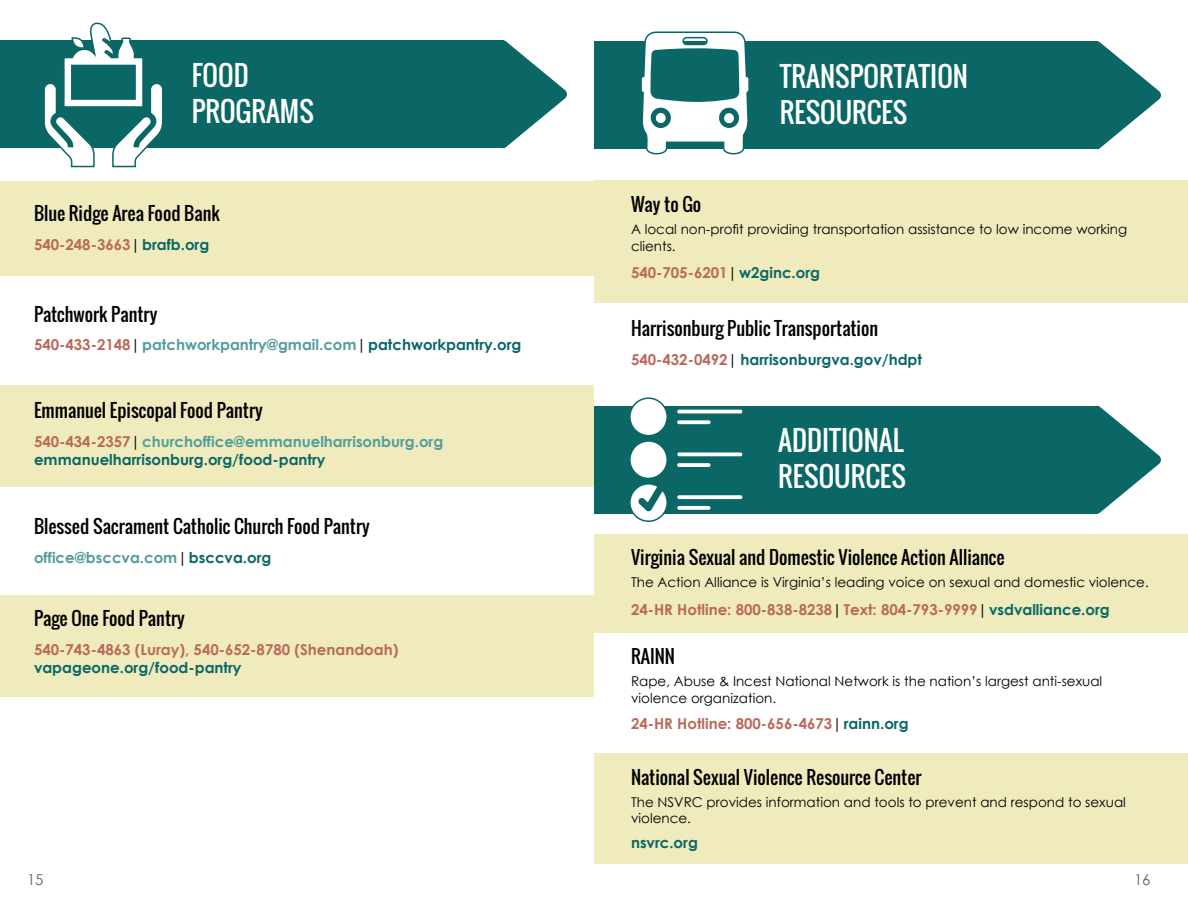
<style>
.page{position:relative;width:1188px;height:918px;background:#fff}
.page>*{position:absolute;margin:0;border:0;box-sizing:border-box;transform-origin:0 0}
.t1{font:27px/36px "Oswald";color:#fff}
.t2{font:18px "Oswald";color:#000}
.t3{font:700 15px "Century Gothic";color:#ba695c}
.t4{font:700 15px/18px "Century Gothic";color:#529d9c}
.t5{font:700 15px "Century Gothic";color:#0a6766}
.t6{font:15px "Century Gothic";color:#666}
.t7{font:13.5px/16.2px "Century Gothic";color:#000}
.s1{font-weight:400;color:#000}
.s2{color:#0a6766}
.s3{color:#ba695c}
</style>
<div class="page">
<div style="left:0;top:40px;width:503px;height:108px;background:#0a6766"></div>
<svg style="left:502px;top:40px;width:65px;height:109px"></svg>
<svg style="left:44px;top:22px;width:118px;height:146px"></svg>
<div style="left:0;top:181px;width:594px;height:94px;background:#efebbd"></div>
<div style="left:0;top:385px;width:594px;height:102px;background:#efebbd"></div>
<div style="left:0;top:595px;width:594px;height:102px;background:#efebbd"></div>
<div style="left:594px;top:41px;width:503px;height:108px;background:#0a6766"></div>
<svg style="left:1097px;top:41px;width:64px;height:109px"></svg>
<svg style="left:641px;top:31px;width:108px;height:124px"></svg>
<div style="left:594px;top:181px;width:594px;height:122px;background:#efebbd"></div>
<div style="left:594px;top:406px;width:503px;height:108px;background:#0a6766"></div>
<svg style="left:1097px;top:405px;width:64px;height:109px"></svg>
<svg style="left:630px;top:397px;width:113px;height:125px"></svg>
<div style="left:594px;top:534px;width:594px;height:98px;background:#efebbd"></div>
<div style="left:594px;top:754px;width:594px;height:110px;background:#efebbd"></div>
<h1 class="t1" style="left:192px;top:57px;width:124px">FOOD<br>PROGRAMS</h1>
<h2 class="t2" style="left:34px;top:200px;width:187px">Blue Ridge Area Food Bank</h2>
<p class="t3" style="left:34px;top:235px;width:177px">540-248-3663<span class="s1">|</span> <span class="s2">brafb.org</span></p>
<h2 class="t2" style="left:34px;top:300px;width:125px">Patchwork Pantry</h2>
<p class="t4" style="left:34px;top:336px;width:489px"><span class="s3">540-433-2148</span><span class="s1">|</span> patchworkpantry@gmail.com<span class="s1">|</span> <span class="s2">patchworkpantry.org</span></p>
<h2 class="t2" style="left:34px;top:397px;width:230px">Emmanuel Episcopal Food Pantry</h2>
<p class="t4" style="left:34px;top:432px;width:411px"><span class="s3">540-434-2357</span><span class="s1">|</span> churchoffice@emmanuelharrisonburg.org <span class="s2">emmanuelharrisonburg.org/food-pantry</span></p>
<h2 class="t2" style="left:34px;top:513px;width:337px">Blessed Sacrament Catholic Church Food Pantry</h2>
<p class="t4" style="left:34px;top:548px;width:239px">office@bsccva.com<span class="s1">|</span> <span class="s2">bsccva.org</span></p>
<h2 class="t2" style="left:34px;top:605px;width:152px">Page One Food Pantry</h2>
<p class="t3" style="left:34px;top:640px;width:366px">540-743-4863 (Luray), 540-652-8780 (Shenandoah)</p>
<p class="t5" style="left:34px;top:658px;width:209px">vapageone.org/food-pantry</p>
<h1 class="t1" style="left:780px;top:58px;width:190px">TRANSPORTATION<br>RESOURCES</h1>
<h2 class="t2" style="left:631px;top:191px;width:72px">Way to Go</h2>
<p class="t7" style="left:631px;top:221px;width:498px">A local non-profit providing transportation assistance to low income working clients.</p>
<p class="t3" style="left:631px;top:263px;width:191px">540-705-6201<span class="s1">|</span> <span class="s2">w2ginc.org</span></p>
<h2 class="t2" style="left:631px;top:315px;width:249px">Harrisonburg Public Transportation</h2>
<p class="t5" style="left:631px;top:350px;width:293px"><span class="s3">540-432-0492</span><span class="s1">|</span> harrisonburgva.gov/hdpt</p>
<h1 class="t1" style="left:778px;top:422px;width:129px">ADDITIONAL<br>RESOURCES</h1>
<h2 class="t2" style="left:631px;top:544px;width:375px">Virginia Sexual and Domestic Violence Action Alliance</h2>
<p class="t7" style="left:631px;top:574px;width:519px">The Action Alliance is Virginia’s leading voice on sexual and domestic violence.</p>
<p class="t3" style="left:631px;top:600px;width:480px">24-HR Hotline: 800-838-8238<span class="s1">|</span> Text: 804-793-9999<span class="s1">|</span> <span class="s2">vsdvalliance.org</span></p>
<h2 class="t2" style="left:631px;top:643px;width:46px">RAINN</h2>
<p class="t7" style="left:631px;top:673px;width:473px">Rape, Abuse &amp; Incest National Network is the nation’s largest anti-sexual violence organization.</p>
<p class="t3" style="left:631px;top:714px;width:279px">24-HR Hotline: 800-656-4673<span class="s1">|</span> <span class="s2">rainn.org</span></p>
<h2 class="t2" style="left:631px;top:763px;width:292px">National Sexual Violence Resource Center</h2>
<p class="t7" style="left:631px;top:794px;width:496px">The NSVRC provides information and tools to prevent and respond to sexual violence.</p>
<p class="t5" style="left:631px;top:833px;width:68px">nsvrc.org</p>
<p class="t6" style="left:27px;top:870px;width:18px">15</p>
<p class="t6" style="left:1134px;top:870px;width:18px">16</p>
</div>
